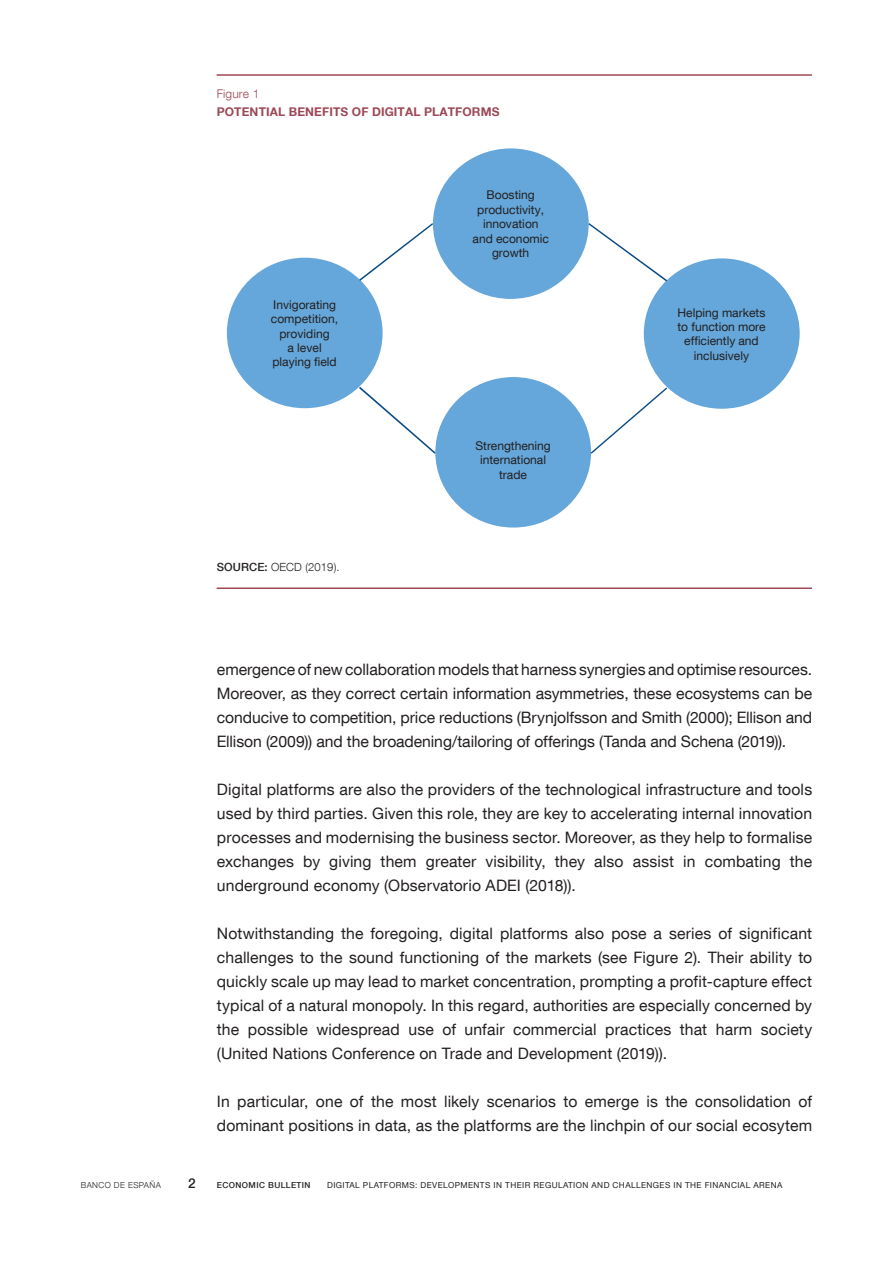
<style>
.page{position:relative;width:893px;height:1263px;background:#fff}
.page>*{position:absolute;margin:0;border:0;box-sizing:border-box;transform-origin:0 0}
.Texto_artículo{font:15.75px/24px "Bd E Neue Helvetica";letter-spacing:.01em;color:#231f20;text-align:justify}
.t1{font:500 13.5px "Bd E Neue Helvetica";color:#231f20}
.t2{font:12px/14.4px "Bd E Neue Helvetica";color:#231f20;text-align:center}
.t3{font:700 12px "Bd E Neue Helvetica";letter-spacing:.01em;color:#9d4855}
.t4{font:300 12px "Bd E Neue Helvetica";letter-spacing:.01em;color:#9d4855}
.t5{font:300 11.25px "Bd E Neue Helvetica";letter-spacing:.01em;color:#231f20}
.t6{font:8.25px "Bd E Neue Helvetica";letter-spacing:.05em;color:#231f20}
.t7{font:500 8.25px "Bd E Neue Helvetica";letter-spacing:.05em;color:#231f20}
.t8{font:300 8.25px "Bd E Neue Helvetica";letter-spacing:.05em;color:#231f20}
.s1{font-weight:500}
</style>
<div class="page">
<hr style="left:217px;top:74px;width:595px;height:2px;background:#9d4855">
<hr style="left:217px;top:587px;width:595px;height:2px;background:#9d4855">
<div style="left:433px;top:148px;width:156px;height:151px;background:#65a7da;border-radius:50%"></div>
<div style="left:435px;top:377px;width:156px;height:150px;background:#65a7da;border-radius:50%"></div>
<div style="left:644px;top:258px;width:156px;height:151px;background:#65a7da;border-radius:50%"></div>
<div style="left:227px;top:258px;width:156px;height:150px;background:#65a7da;border-radius:50%"></div>
<svg style="left:359px;top:223px;width:74px;height:58px"></svg>
<svg style="left:588px;top:223px;width:79px;height:58px"></svg>
<svg style="left:359px;top:387px;width:77px;height:67px"></svg>
<svg style="left:591px;top:387px;width:76px;height:67px"></svg>
<p class="t4" style="left:217px;top:87px;width:44px">Figure 1</p>
<p class="t3" style="left:217px;top:104px;width:284px">POTENTIAL BENEFITS OF DIGITAL PLATFORMS</p>
<p class="t2" style="left:271px;top:297px;width:69px">Invigorating competition, providing<br>a level playing field</p>
<p class="t5" style="left:217px;top:560px;width:124px"><span class="s1">SOURCE:</span> OECD (2019).</p>
<p class="t2" style="left:473px;top:188px;width:78px">Boosting productivity, innovation and economic growth</p>
<p class="t2" style="left:475px;top:438px;width:77px">Strengthening international trade</p>
<p class="t2" style="left:677px;top:305px;width:90px">Helping markets to function more efficiently and inclusively</p>
<p class="Texto_artículo" style="left:217px;top:657px;width:597px">emergence of new collaboration models that harness synergies and optimise resources.<br>Moreover, as they correct certain information asymmetries, these ecosystems can be conducive to competition, price reductions (Brynjolfsson and Smith (2000); Ellison and Ellison (2009)) and the broadening/tailoring of offerings (Tanda and Schena (2019)).</p>
<p class="Texto_artículo" style="left:217px;top:777px;width:597px">Digital platforms are also the providers of the technological infrastructure and tools used by third parties. Given this role, they are key to accelerating internal innovation processes and modernising the business sector. Moreover, as they help to formalise exchanges by giving them greater visibility, they also assist in combating the underground economy (Observatorio ADEI (2018)).</p>
<p class="Texto_artículo" style="left:217px;top:921px;width:597px">Notwithstanding the foregoing, digital platforms also pose a series of significant challenges to the sound functioning of the markets (see Figure 2). Their ability to quickly scale up may lead to market concentration, prompting a profit-capture effect typical of a natural monopoly. In this regard, authorities are especially concerned by the possible widespread use of unfair commercial practices that harm society (United Nations Conference on Trade and Development (2019)).</p>
<p class="Texto_artículo" style="left:217px;top:1089px;width:597px">In particular, one of the most likely scenarios to emerge is the consolidation of dominant positions in data, as the platforms are the linchpin of our social ecosytem</p>
<p class="t8" style="left:81px;top:1180px;width:82px">BANCO DE ESPAÑA</p>
<p class="t1" style="left:188px;top:1175px;width:9px">2</p>
<p class="t7" style="left:217px;top:1180px;width:95px">ECONOMIC BULLETIN</p>
<p class="t6" style="left:327px;top:1180px;width:457px">DIGITAL PLATFORMS: DEVELOPMENTS IN THEIR REGULATION AND CHALLENGES IN THE FINANCIAL ARENA</p>
</div>
